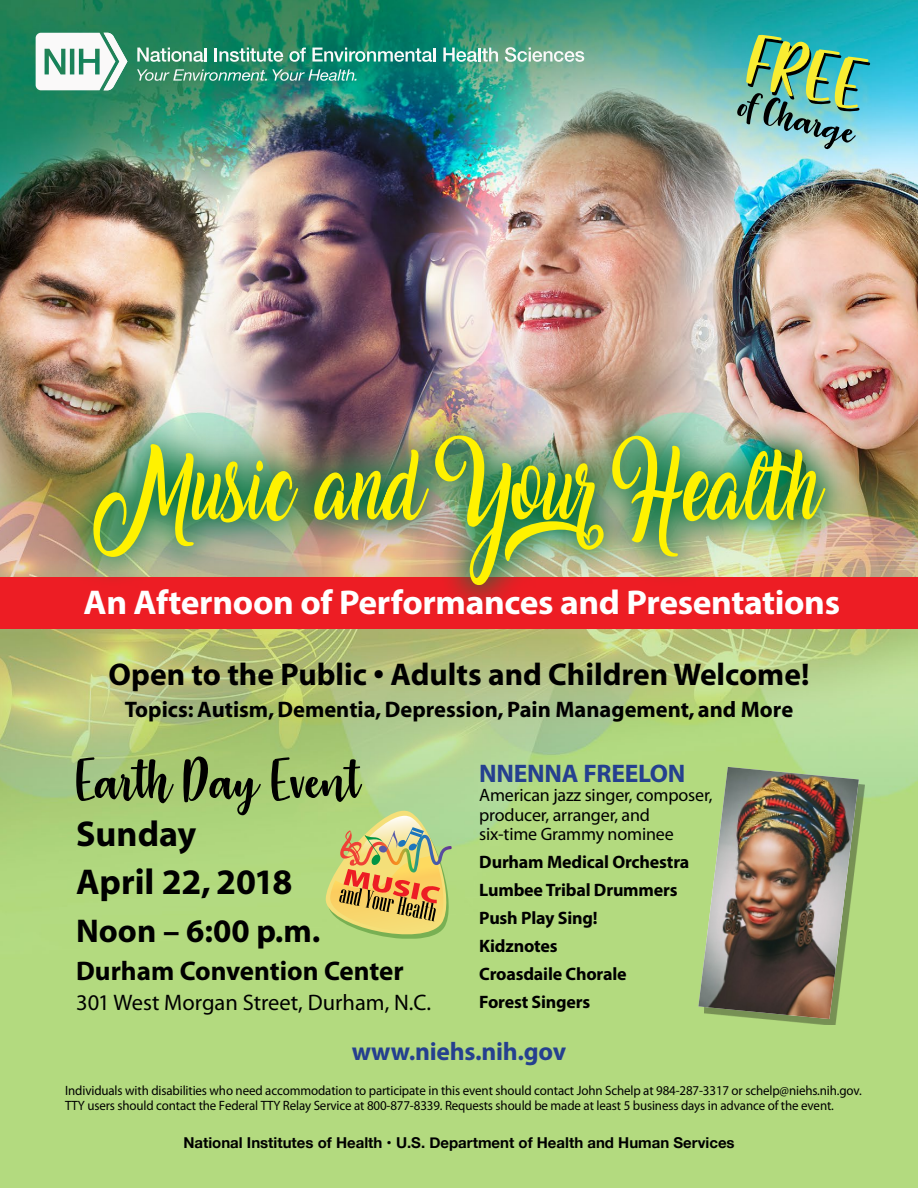
<style>
.page{position:relative;width:918px;height:1188px;background:#fff}
.page>*{position:absolute;margin:0;border:0;box-sizing:border-box;transform-origin:0 0}
.t1{font:69px "Strawberry Blossom";color:#000}
.t2{font:700 36px/48px "Myriad";color:#000}
.t3{font:700 34.5px "Myriad Pro";letter-spacing:-.01em;color:#fff}
.t4{font:700 33px "Myriad";color:#000}
.t5{font:700 31.5px "Myriad";color:#000}
.t6{font:700 27px "Myriad";color:#000}
.t7{font:700 25.5px "Myriad Pro";letter-spacing:-.01em;color:#25408f}
.t8{font:700 22.5px "Myriad";color:#000}
.t9{font:22.5px "Myriad Pro";color:#000}
.t10{font:700 18px "Myriad Pro";letter-spacing:-.01em;color:#000}
.t11{font:18px/19.5px "Myriad Pro";letter-spacing:-.01em;color:#000}
.t12{font:700 15px "Helvetica Neue";color:#000}
.t13{font:13.5px/15px "Myriad Pro";letter-spacing:-.01em;color:#000;scale:.96 1}
</style>
<div class="page">
<img style="left:0;top:0;width:918px;height:1188px">
<svg style="left:36px;top:33px;width:91px;height:57px"></svg>
<svg style="left:137px;top:48px;width:70px;height:14px"></svg>
<svg style="left:215px;top:48px;width:91px;height:14px"></svg>
<svg style="left:312px;top:48px;width:120px;height:14px"></svg>
<hr style="left:433px;top:48px;width:3px;height:14px;background:#faf9f9">
<svg style="left:443px;top:48px;width:55px;height:14px"></svg>
<svg style="left:505px;top:47px;width:79px;height:15px"></svg>
<svg style="left:137px;top:69px;width:220px;height:12px;background:#54a38c"></svg>
<div style="left:704px;top:772px;width:161px;height:253px;background:#000;opacity:.34"></div>
<img style="left:698px;top:767px;width:161px;height:252px">
<div style="left:0;top:578px;width:918px;height:51px;background:#ed1d24"></div>
<img style="left:63px;top:405px;width:792px;height:201px">
<img style="left:93px;top:435px;width:732px;height:150px">
<svg style="left:325px;top:799px;width:131px;height:149px;background:#c6c173"></svg>
<img style="left:736px;top:35px;width:135px;height:115px">
<p class="t3" style="left:84px;top:580px;width:758px">An Afternoon of Performances and Presentations</p>
<p class="t5" style="left:109px;top:658px;width:702px">Open to the Public • Adults and Children Welcome!</p>
<p class="t8" style="left:125px;top:697px;width:670px">Topics: Autism, Dementia, Depression, Pain Management, and More</p>
<p class="t1" style="left:76px;top:746px;width:286px">Earth Day Event</p>
<p class="t2" style="left:76px;top:811px;width:218px">Sunday<br>April 22, 2018</p>
<p class="t4" style="left:76px;top:914px;width:246px">Noon – 6:00 p.m.</p>
<p class="t6" style="left:76px;top:957px;width:329px">Durham Convention Center</p>
<p class="t9" style="left:76px;top:988px;width:357px">301 West Morgan Street, Durham, N.C.</p>
<p class="t7" style="left:479px;top:757px;width:208px">NNENNA FREELON</p>
<p class="t11" style="left:479px;top:785px;width:235px">American jazz singer, composer, producer, arranger, and six-time Grammy nominee</p>
<p class="t10" style="left:479px;top:851px;width:212px">Durham Medical Orchestra</p>
<p class="t10" style="left:479px;top:879px;width:200px">Lumbee Tribal Drummers</p>
<p class="t10" style="left:479px;top:907px;width:120px">Push Play Sing!</p>
<p class="t10" style="left:479px;top:935px;width:80px">Kidznotes</p>
<p class="t10" style="left:479px;top:963px;width:149px">Croasdaile Chorale</p>
<p class="t10" style="left:479px;top:991px;width:113px">Forest Singers</p>
<p class="t7" style="left:352px;top:1034px;width:216px">www.niehs.nih.gov</p>
<p class="t13" style="left:65px;top:1083px;width:831px">Individuals with disabilities who need accommodation to participate in this event should contact John Schelp at 984-287-3317 or schelp@niehs.nih.gov.<br>TTY users should contact the Federal TTY Relay Service at 800-877-8339. Requests should be made at least 5 business days in advance of the event.</p>
<p class="t12" style="left:183px;top:1131px;width:553px">National Institutes of Health • U.S. Department of Health and Human Services</p>
</div>
